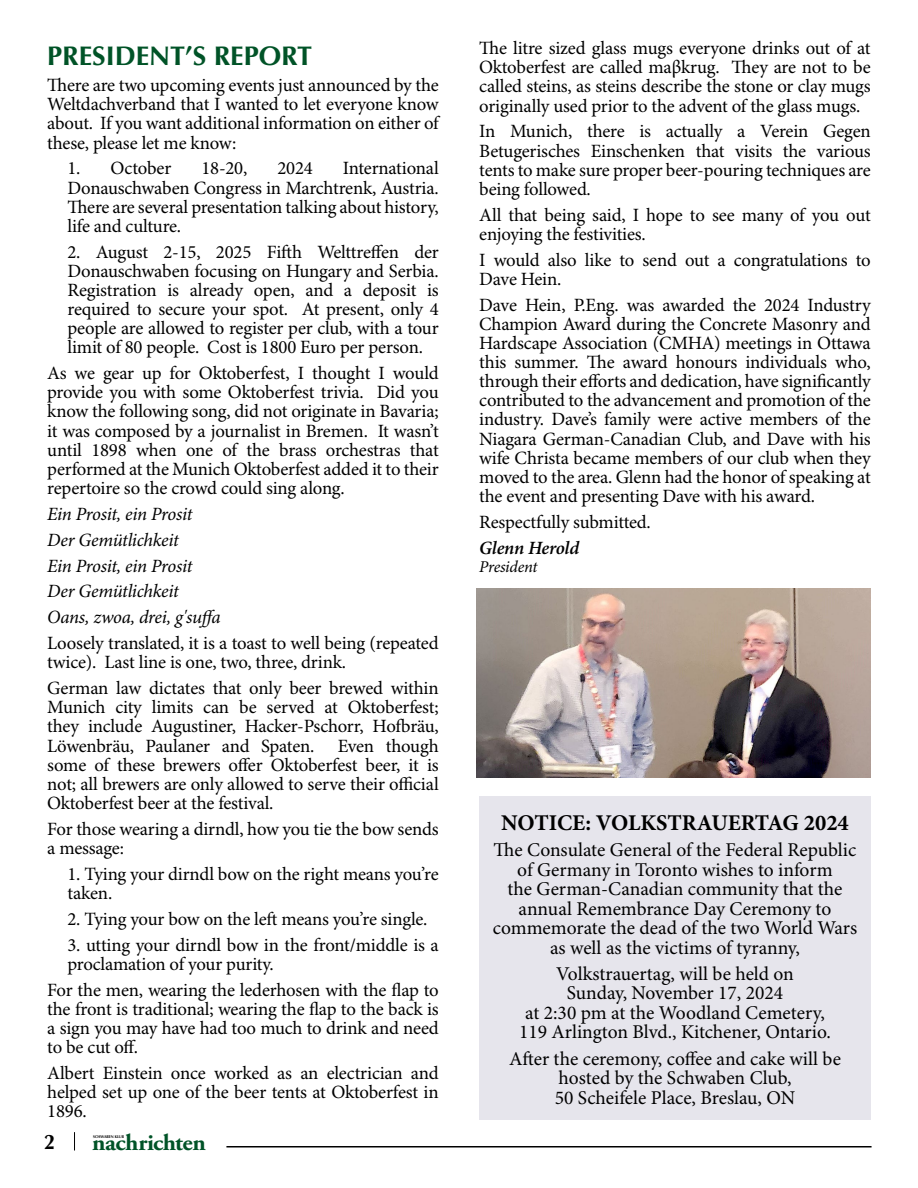
<style>
.page{position:relative;width:918px;height:1188px;background:#fff}
.page>*{position:absolute;margin:0;border:0;box-sizing:border-box;transform-origin:0 0}
.t1{font:700 27px "Optima";color:#005327}
.t2{font:700 23.25px "Adobe Garamond Pro";letter-spacing:-.02em;color:#005327;scale:1.05 1}
.t3{font:700 22.5px "Minion Pro";color:#000}
.t4{font:700 21px "Optima";color:#000;scale:.95 1}
.t5{font:19.5px/19.5px "Minion Pro";color:#000;text-align:center}
.t6{font:18.75px/19.2px "Minion Pro";letter-spacing:-.01em;color:#000;text-align:justify}
.t7{font:italic 18.75px/25.8px "Minion Pro";letter-spacing:-.02em;color:#000}
.t8{font:italic 600 18.75px "Minion Pro";letter-spacing:-.015em;color:#000}
.t9{font:italic 16.5px "Minion Pro";letter-spacing:-.015em;color:#000}
.t10{font:700 4.05px "Optima";letter-spacing:-.015em;color:#000;scale:.95 1}
</style>
<div class="page">
<hr style="left:226px;top:1146px;width:646px;height:2px;background:#000">
<svg style="left:74px;top:1132px;width:1px;height:18px"></svg>
<div style="left:479px;top:796px;width:392px;height:324px;background:#e6e5ec"></div>
<img style="left:477px;top:588px;width:394px;height:189px">
<h1 class="t1" style="left:47px;top:40px;width:267px">PRESIDENT’S REPORT</h1>
<p class="t6" style="left:47px;top:76px;width:393px">There are two upcoming events just announced by the Weltdachverband that I wanted to let everyone know about. If you want additional information on either of these, please let me know:</p>
<p class="t6" style="left:68px;top:160px;width:105px">1. October</p>
<p class="t6" style="left:201px;top:160px;width:48px">18-20,</p>
<p class="t6" style="left:277px;top:160px;width:37px">2024</p>
<p class="t6" style="left:68px;top:160px;width:373px;text-indent:275px">International Donauschwaben Congress in Marchtrenk, Austria.<br>There are several presentation talking about history, life and culture.</p>
<p class="t6" style="left:68px;top:243px;width:373px">2. August 2-15, 2025 Fifth Welttreffen der Donauschwaben focusing on Hungary and Serbia.<br>Registration is already open, and a deposit is required to secure your spot. At present, only 4 people are allowed to register per club, with a tour limit of 80 people. Cost is 1800 Euro per person.</p>
<p class="t6" style="left:47px;top:364px;width:393px">As we gear up for Oktoberfest, I thought I would provide you with some Oktoberfest trivia. Did you know the following song, did not originate in Bavaria; it was composed by a journalist in Bremen. It wasn’t until 1898 when one of the brass orchestras that performed at the Munich Oktoberfest added it to their repertoire so the crowd could sing along.</p>
<p class="t7" style="left:47px;top:502px;width:175px">Ein Prosit, ein Prosit<br>Der Gemütlichkeit<br>Ein Prosit, ein Prosit<br>Der Gemütlichkeit<br>Oans, zwoa, drei, g'suffa</p>
<p class="t6" style="left:47px;top:634px;width:393px">Loosely translated, it is a toast to well being (repeated twice). Last line is one, two, three, drink.</p>
<p class="t6" style="left:47px;top:679px;width:393px">German law dictates that only beer brewed within Munich city limits can be served at Oktoberfest; they include Augustiner, Hacker-Pschorr, Hofbräu, Löwenbräu, Paulaner and Spaten. Even though some of these brewers offer Oktoberfest beer, it is not; all brewers are only allowed to serve their official Oktoberfest beer at the festival.</p>
<p class="t6" style="left:47px;top:820px;width:393px">For those wearing a dirndl, how you tie the bow sends a message:</p>
<p class="t6" style="left:68px;top:865px;width:373px">1. Tying your dirndl bow on the right means you’re taken.</p>
<p class="t6" style="left:68px;top:910px;width:362px">2. Tying your bow on the left means you’re single.</p>
<p class="t6" style="left:68px;top:936px;width:373px">3. utting your dirndl bow in the front/middle is a proclamation of your purity.</p>
<p class="t6" style="left:47px;top:981px;width:393px">For the men, wearing the lederhosen with the flap to the front is traditional; wearing the flap to the back is a sign you may have had too much to drink and need to be cut off.</p>
<p class="t6" style="left:47px;top:1064px;width:393px">Albert Einstein once worked as an electrician and helped set up one of the beer tents at Oktoberfest in 1896.</p>
<p class="t4" style="left:44px;top:1130px;width:13px">2</p>
<p class="t2" style="left:92px;top:1129px;width:110px">nachrichten</p>
<p class="t10" style="left:93px;top:1134px;width:34px">SCHWABEN KLUB</p>
<p class="t6" style="left:479px;top:39px;width:393px">The litre sized glass mugs everyone drinks out of at Oktoberfest are called maβkrug. They are not to be called steins, as steins describe the stone or clay mugs originally used prior to the advent of the glass mugs.</p>
<p class="t6" style="left:479px;top:123px;width:393px">In Munich, there is actually a Verein Gegen Betugerisches Einschenken that visits the various tents to make sure proper beer-pouring techniques are being followed.</p>
<p class="t6" style="left:479px;top:206px;width:393px">All that being said, I hope to see many of you out enjoying the festivities.</p>
<p class="t6" style="left:479px;top:251px;width:393px">I would also like to send out a congratulations to<br>Dave Hein.</p>
<p class="t6" style="left:479px;top:296px;width:393px">Dave Hein, P.Eng. was awarded the 2024 Industry Champion Award during the Concrete Masonry and Hardscape Association (CMHA) meetings in Ottawa this summer. The award honours individuals who, through their efforts and dedication, have significantly contributed to the advancement and promotion of the industry. Dave’s family were active members of the Niagara German-Canadian Club, and Dave with his wife Christa became members of our club when they moved to the area. Glenn had the honor of speaking at the event and presenting Dave with his award.</p>
<p class="t6" style="left:479px;top:513px;width:173px">Respectfully submitted.</p>
<p class="t8" style="left:479px;top:536px;width:102px">Glenn Herold</p>
<p class="t9" style="left:479px;top:556px;width:60px">President</p>
<p class="t3" style="left:501px;top:809px;width:349px">NOTICE: VOLKSTRAUERTAG 2024</p>
<p class="t5" style="left:493px;top:841px;width:366px">The Consulate General of the Federal Republic of Germany in Toronto wishes to inform<br>the German-Canadian community that the annual Remembrance Day Ceremony to commemorate the dead of the two World Wars as well as the victims of tyranny,</p>
<p class="t5" style="left:519px;top:965px;width:313px">Volkstrauertag, will be held on<br>Sunday, November 17, 2024<br>at 2:30 pm at the Woodland Cemetery, 119 Arlington Blvd., Kitchener, Ontario.</p>
<p class="t5" style="left:509px;top:1049px;width:333px">After the ceremony, coffee and cake will be hosted by the Schwaben Club,<br>50 Scheifele Place, Breslau, ON</p>
</div>
